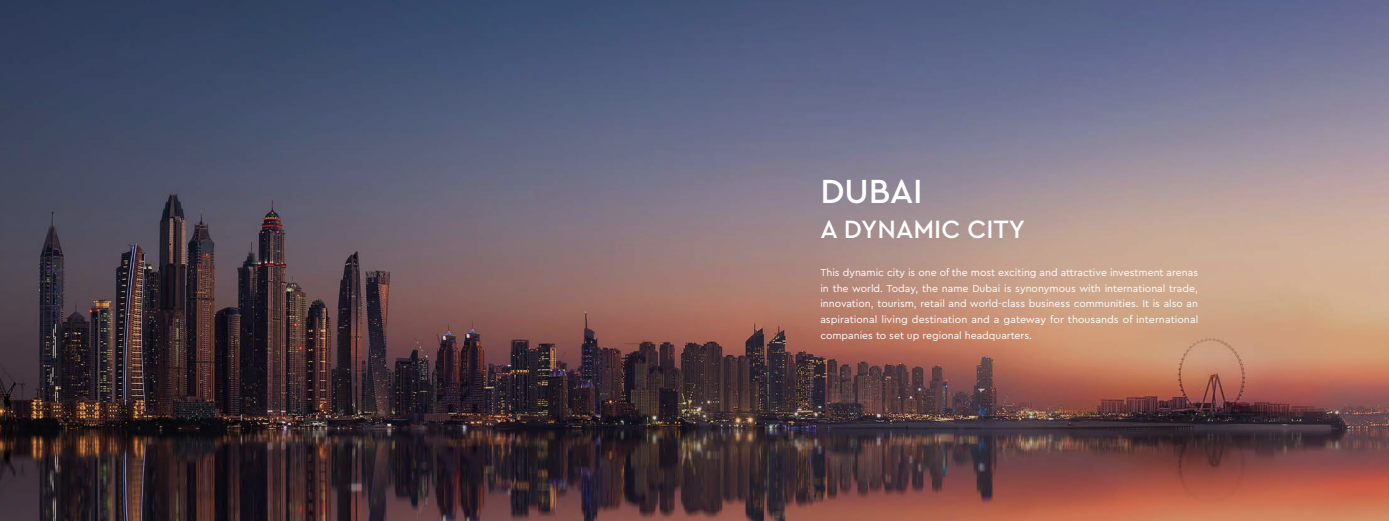
<style>
.page{position:relative;width:1389px;height:521px;background:#fff}
.page>*{position:absolute;margin:0;border:0;box-sizing:border-box;transform-origin:0 0}
.t1{font:500 35px "Cera Pro DEMO";color:#fff}
.t2{font:500 26.25px "Cera Pro DEMO";color:#fff}
.t3{font:10.5px/15.8px "Cera Pro";color:#fff;text-align:justify}
</style>
<div class="page">
<img style="left:0;top:0;width:1389px;height:521px">
<h1 class="t1" style="left:820px;top:176px;width:104px">DUBAI</h1>
<h2 class="t2" style="left:820px;top:218px;width:206px">A DYNAMIC CITY</h2>
<p class="t3" style="left:820px;top:264px;width:379px">This dynamic city is one of the most exciting and attractive investment arenas in the world. Today, the name Dubai is synonymous with international trade, innovation, tourism, retail and world-class business communities. It is also an aspirational living destination and a gateway for thousands of international companies to set up regional headquarters.</p>
</div>
